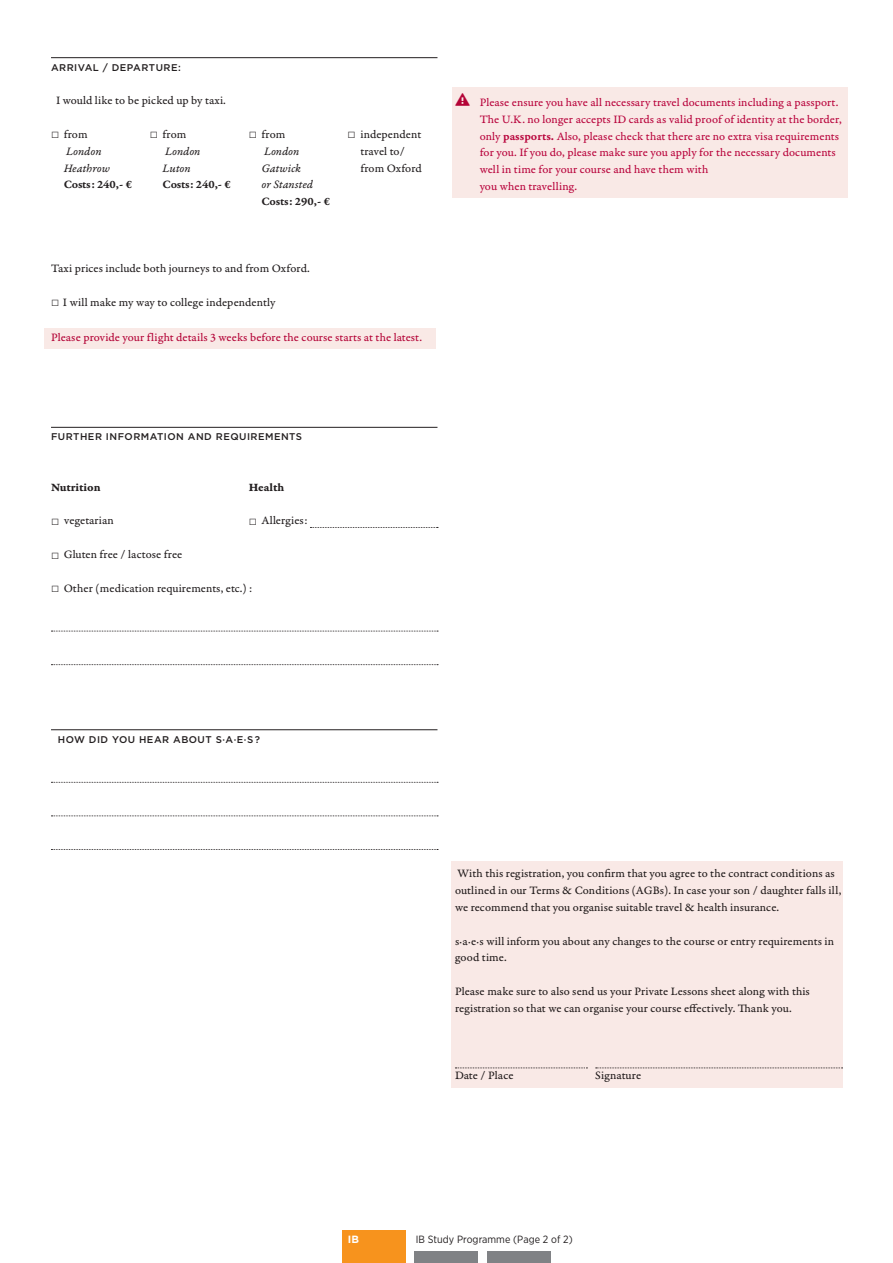
<style>
.page{position:relative;width:893px;height:1263px;background:#fff}
.page>*{position:absolute;margin:0;border:0;box-sizing:border-box;transform-origin:0 0}
.t1{font:12px/16.8px "Garamond Premr Pro Capt";letter-spacing:.005em;color:#231f20}
.t2{font:12px/16.8px "Garamond Premr Pro Capt";letter-spacing:.005em;color:#b9053d}
.t3{font:12px/16.8px "Garamond Premr Pro It Capt";letter-spacing:-.005em;color:#231f20}
.t4{font:12px "Garamond Premr Pro Smbd Capt";letter-spacing:-.02em;color:#231f20}
.t5{font:12px "Garamond Premr Pro Bd Capt";color:#231f20}
.t6{font:10.5px "Gotham Narrow";letter-spacing:.005em;color:#231f20}
.t7{font:700 10.5px "Gotham";color:#fff}
.t8{font:500 9.75px "Gotham";letter-spacing:.05em;color:#231f20}
.s1{font-family:"Arial";font-size:13.5px}
.s2{font-family:"Arial";font-weight:700;font-size:13.5px}
.s3{font-family:"Garamond Premr Pro Smbd Capt"}
</style>
<div class="page">
<div style="left:342px;top:1230px;width:64px;height:33px;background:#f7931d"></div>
<div style="left:415px;top:1251px;width:63px;height:12px;background:#808285"></div>
<div style="left:487px;top:1251px;width:64px;height:12px;background:#808285"></div>
<hr style="left:51px;top:57px;width:386px;height:1px;background:#231f20">
<hr style="left:51px;top:427px;width:386px;height:1px;background:#231f20">
<svg style="left:310px;top:527px;width:128px;height:1px"></svg>
<svg style="left:51px;top:631px;width:387px;height:1px"></svg>
<svg style="left:51px;top:664px;width:387px;height:1px"></svg>
<hr style="left:51px;top:729px;width:386px;height:1px;background:#231f20">
<svg style="left:51px;top:782px;width:387px;height:1px"></svg>
<svg style="left:51px;top:815px;width:387px;height:1px"></svg>
<svg style="left:51px;top:849px;width:387px;height:1px"></svg>
<div style="left:452px;top:88px;width:395px;height:110px;background:#f9e9e6"></div>
<div style="left:44px;top:328px;width:392px;height:21px;background:#f9e9e6"></div>
<div style="left:451px;top:861px;width:391px;height:227px;background:#f9e9e6"></div>
<p class="t8" style="left:51px;top:61px;width:131px">ARRIVAL / DEPARTURE:</p>
<p class="t1" style="left:56px;top:93px;width:171px">I would like to be picked up by taxi.</p>
<p class="t1" style="left:51px;top:126px;width:38px"><span class="s1">□</span> from</p>
<p class="t3" style="left:64px;top:143px;width:48px">London<br>Heathrow</p>
<p class="t4" style="left:64px;top:177px;width:70px">Costs: 240,- €</p>
<p class="t1" style="left:150px;top:126px;width:38px"><span class="s1">□</span> from</p>
<p class="t3" style="left:163px;top:143px;width:39px">London<br>Luton</p>
<p class="t4" style="left:163px;top:177px;width:70px">Costs: 240,- €</p>
<p class="t1" style="left:249px;top:126px;width:38px"><span class="s1">□</span> from</p>
<p class="t3" style="left:261px;top:143px;width:53px">London<br>Gatwick or Stansted</p>
<p class="t4" style="left:261px;top:194px;width:70px">Costs: 290,- €</p>
<p class="t1" style="left:360px;top:126px;width:63px;text-indent:-13px"><span class="s1">□</span> independent travel to/ from Oxford</p>
<p class="t1" style="left:51px;top:261px;width:260px">Taxi prices include both journeys to and from Oxford.</p>
<p class="t1" style="left:51px;top:294px;width:226px"><span class="s2">□</span> I will make my way to college independently</p>
<p class="t2" style="left:51px;top:329px;width:373px">Please provide your flight details 3 weeks before the course starts at the latest.</p>
<p class="t8" style="left:51px;top:431px;width:253px">FURTHER INFORMATION AND REQUIREMENTS</p>
<p class="t5" style="left:51px;top:480px;width:51px">Nutrition</p>
<p class="t1" style="left:51px;top:513px;width:64px"><span class="s1">□</span> vegetarian</p>
<p class="t1" style="left:51px;top:546px;width:133px"><span class="s1">□</span> Gluten free / lactose free</p>
<p class="t5" style="left:249px;top:480px;width:37px">Health</p>
<p class="t1" style="left:249px;top:513px;width:60px"><span class="s1">□</span> Allergies:</p>
<p class="t1" style="left:51px;top:580px;width:203px"><span class="s1">□</span> Other (medication requirements, etc.) :</p>
<p class="t2" style="left:480px;top:94px;width:364px">Please ensure you have all necessary travel documents including a passport.<br>The U.K. no longer accepts ID cards as valid proof of identity at the border, only <span class="s3">passports.</span> Also, please check that there are no extra visa requirements for you. If you do, please make sure you apply for the necessary documents well in time for your course and have them with<br>you when travelling.</p>
<p class="t8" style="left:58px;top:733px;width:204px">HOW DID YOU HEAR ABOUT S·A·E·S?</p>
<p class="t1" style="left:455px;top:865px;width:388px">With this registration, you confirm that you agree to the contract conditions as outlined in our Terms &amp; Conditions (AGBs). In case your son / daughter falls ill, we recommend that you organise suitable travel &amp; health insurance.</p>
<p class="t1" style="left:455px;top:933px;width:381px">s·a·e·s will inform you about any changes to the course or entry requirements in good time.</p>
<p class="t1" style="left:455px;top:983px;width:356px">Please make sure to also send us your Private Lessons sheet along with this registration so that we can organise your course effectively. Thank you.</p>
<p class="t1" style="left:455px;top:1067px;width:60px">Date / Place</p>
<p class="t1" style="left:595px;top:1067px;width:47px">Signature</p>
<p class="t7" style="left:348px;top:1232px;width:13px">IB</p>
<p class="t6" style="left:416px;top:1232px;width:159px">IB Study Programme (Page 2 of 2)</p>
</div>
